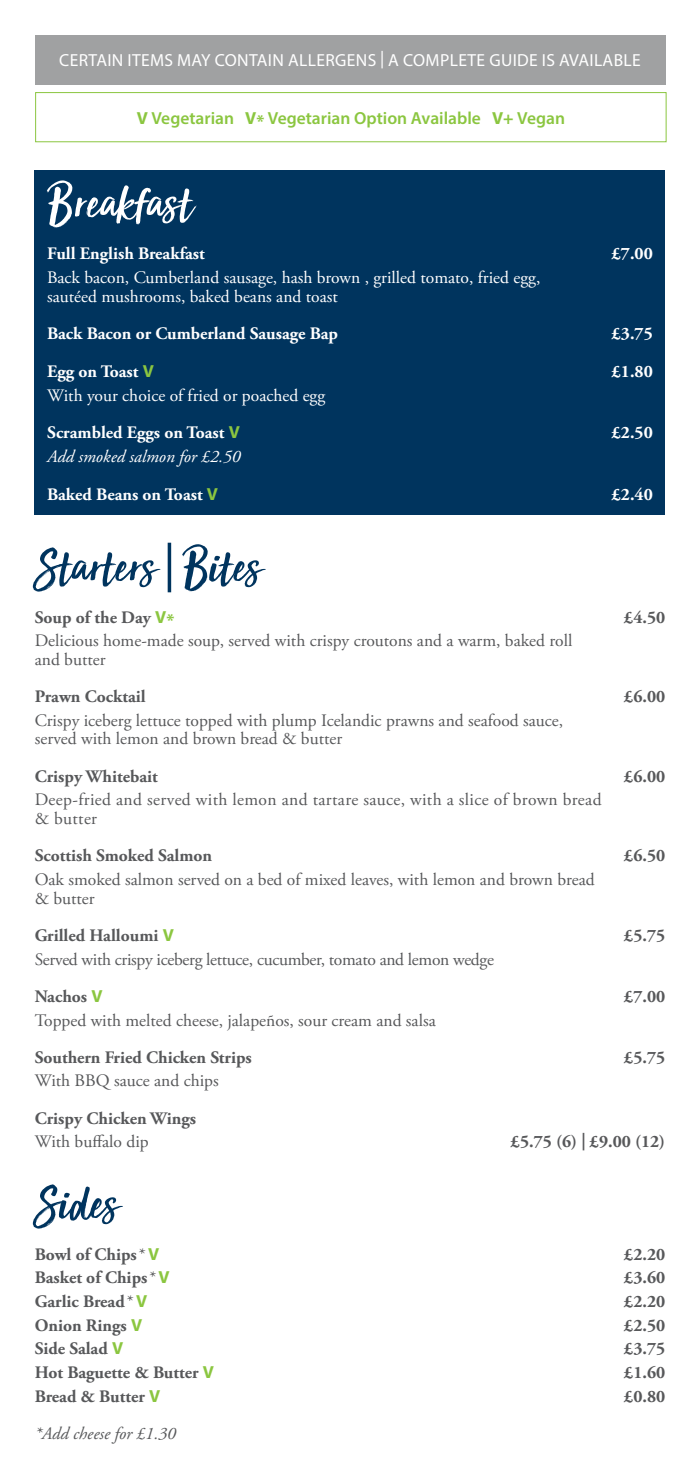
<style>
.page{position:relative;width:700px;height:1474px;background:#fff}
.page>*{position:absolute;margin:0;border:0;box-sizing:border-box;transform-origin:0 0}
.t1{font:52.5px "Sun Valley";color:#00345e}
.t2{font:52.5px "Sun Valley";color:#fff}
.t3{font:17.5px/18.6px "Adobe Garamond Pro";color:#57585a}
.t4{font:700 17.5px "Adobe Garamond Pro";color:#57585a}
.t5{font:17.5px/18.9px "Adobe Garamond Pro";color:#fff}
.t6{font:700 17.5px "Adobe Garamond Pro";color:#fff}
.t7{font:17.5px/18.6px "Adobe Garamond Pro";letter-spacing:.02em;color:#57585a}
.t8{font:17.5px/37.4px "Adobe Garamond Pro";letter-spacing:-.02em;color:#57585a}
.t9{font:17.5px "Myriad Pro";letter-spacing:.02em;color:#fff}
.t10{font:600 17.5px "Myriad Pro";color:#8bc640}
.t11{font:italic 17.5px/37.6px "Adobe Garamond Pro";color:#fff}
.t12{font:italic 17.5px "Adobe Garamond Pro";color:#57585a}
.s1{font-weight:700}
.s2{font-family:"Myriad Pro";color:#8bc640}
.s3{font-family:"Myriad Pro";font-weight:700;color:#8bc640}
.s4{font-weight:700;font-style:normal}
.s5{font-family:"Myriad Pro";font-weight:700;font-style:normal;color:#8bc640}
.s6{font-weight:400;font-style:italic}
</style>
<div class="page">
<div style="left:35px;top:170px;width:630px;height:344px;background:#00345e"></div>
<hr style="left:168px;top:542px;width:3px;height:50px;background:#00345e">
<div style="left:35px;top:35px;width:630px;height:49px;background:#a0a1a2"></div>
<div style="left:35px;top:92px;width:631px;height:50px;border:1px solid #8bc640"></div>
<p class="t9" style="left:59px;top:49px;width:583px">CERTAIN ITEMS MAY CONTAIN ALLERGENS | A COMPLETE GUIDE IS AVAILABLE</p>
<p class="t10" style="left:137px;top:107px;width:429px"><span class="s1">V</span> Vegetarian <span class="s1">V*</span> Vegetarian Option Available <span class="s1">V+</span> Vegan</p>
<h1 class="t2" style="left:47px;top:158px;width:146px">Breakfast</h1>
<p class="t6" style="left:47px;top:243px;width:159px">Full English Breakfast</p>
<p class="t6" style="left:611px;top:243px;width:42px">£7.00</p>
<p class="t5" style="left:47px;top:268px;width:494px">Back bacon, Cumberland sausage, hash brown , grilled tomato, fried egg, sautéed mushrooms, baked beans and toast</p>
<p class="t6" style="left:47px;top:324px;width:292px">Back Bacon or Cumberland Sausage Bap</p>
<p class="t6" style="left:611px;top:324px;width:42px">£3.75</p>
<p class="t6" style="left:47px;top:361px;width:108px">Egg on Toast <span class="s2">V</span></p>
<p class="t6" style="left:611px;top:361px;width:42px">£1.80</p>
<p class="t5" style="left:47px;top:377px;width:279px;line-height:37.6px">With your choice of fried or poached egg<br><span class="s1">Scrambled Eggs on Toast</span> <span class="s3">V</span></p>
<p class="t6" style="left:611px;top:423px;width:42px">£2.50</p>
<p class="t11" style="left:47px;top:438px;width:195px">Add smoked salmon for £2.50<br><span class="s4">Baked Beans on Toast</span> <span class="s5">V</span></p>
<p class="t6" style="left:611px;top:484px;width:42px">£2.40</p>
<h1 class="t1" style="left:35px;top:521px;width:228px">Starters Bites</h1>
<p class="t4" style="left:35px;top:607px;width:141px">Soup of the Day <span class="s2">V*</span></p>
<p class="t4" style="left:624px;top:607px;width:42px">£4.50</p>
<p class="t3" style="left:35px;top:632px;width:539px">Delicious home-made soup, served with crispy croutons and a warm, baked roll and butter</p>
<p class="t4" style="left:35px;top:686px;width:112px">Prawn Cocktail</p>
<p class="t4" style="left:624px;top:686px;width:42px">£6.00</p>
<p class="t3" style="left:35px;top:711px;width:530px">Crispy iceberg lettuce topped with plump Icelandic prawns and seafood sauce, served with lemon and brown bread &amp; butter</p>
<p class="t4" style="left:35px;top:766px;width:125px">Crispy Whitebait</p>
<p class="t4" style="left:624px;top:766px;width:42px">£6.00</p>
<p class="t7" style="left:35px;top:791px;width:568px">Deep-fried and served with lemon and tartare sauce, with a slice of brown bread &amp; butter</p>
<p class="t4" style="left:35px;top:845px;width:179px">Scottish Smoked Salmon</p>
<p class="t4" style="left:624px;top:845px;width:42px">£6.50</p>
<p class="t3" style="left:35px;top:870px;width:561px">Oak smoked salmon served on a bed of mixed leaves, with lemon and brown bread &amp; butter</p>
<p class="t4" style="left:35px;top:925px;width:140px">Grilled Halloumi <span class="s2">V</span></p>
<p class="t4" style="left:624px;top:925px;width:42px">£5.75</p>
<p class="t8" style="left:35px;top:940px;width:460px">Served with crispy iceberg lettuce, cucumber, tomato and lemon wedge<br><span class="s1">Nachos</span> <span class="s3">V</span></p>
<p class="t4" style="left:624px;top:986px;width:42px">£7.00</p>
<p class="t3" style="left:35px;top:1011px;width:402px">Topped with melted cheese, jalapeños, sour cream and salsa</p>
<p class="t4" style="left:35px;top:1047px;width:218px">Southern Fried Chicken Strips</p>
<p class="t4" style="left:624px;top:1047px;width:42px">£5.75</p>
<p class="t3" style="left:35px;top:1072px;width:185px">With BBQ sauce and chips</p>
<p class="t4" style="left:35px;top:1107px;width:163px">Crispy Chicken Wings</p>
<p class="t3" style="left:35px;top:1133px;width:115px">With buffalo dip</p>
<p class="t4" style="left:511px;top:1131px;width:156px">£5.75 (6) | £9.00 (12)</p>
<h1 class="t1" style="left:35px;top:1158px;width:86px">Sides</h1>
<p class="t4" style="left:35px;top:1243px;width:126px">Bowl of Chips<span class="s6">*</span> <span class="s2">V</span></p>
<p class="t4" style="left:624px;top:1243px;width:42px">£2.20</p>
<p class="t4" style="left:35px;top:1267px;width:136px">Basket of Chips<span class="s6">*</span> <span class="s2">V</span></p>
<p class="t4" style="left:624px;top:1267px;width:42px">£3.60</p>
<p class="t4" style="left:35px;top:1291px;width:114px">Garlic Bread<span class="s6">*</span> <span class="s2">V</span></p>
<p class="t4" style="left:624px;top:1291px;width:42px">£2.20</p>
<p class="t4" style="left:35px;top:1314px;width:109px">Onion Rings <span class="s2">V</span></p>
<p class="t4" style="left:624px;top:1314px;width:42px">£2.50</p>
<p class="t4" style="left:35px;top:1338px;width:90px">Side Salad <span class="s2">V</span></p>
<p class="t4" style="left:624px;top:1338px;width:42px">£3.75</p>
<p class="t4" style="left:35px;top:1362px;width:181px">Hot Baguette &amp; Butter <span class="s2">V</span></p>
<p class="t4" style="left:624px;top:1362px;width:42px">£1.60</p>
<p class="t4" style="left:35px;top:1385px;width:127px">Bread &amp; Butter <span class="s2">V</span></p>
<p class="t4" style="left:624px;top:1385px;width:42px">£0.80</p>
<p class="t12" style="left:35px;top:1422px;width:143px">*Add cheese for £1.30</p>
</div>
